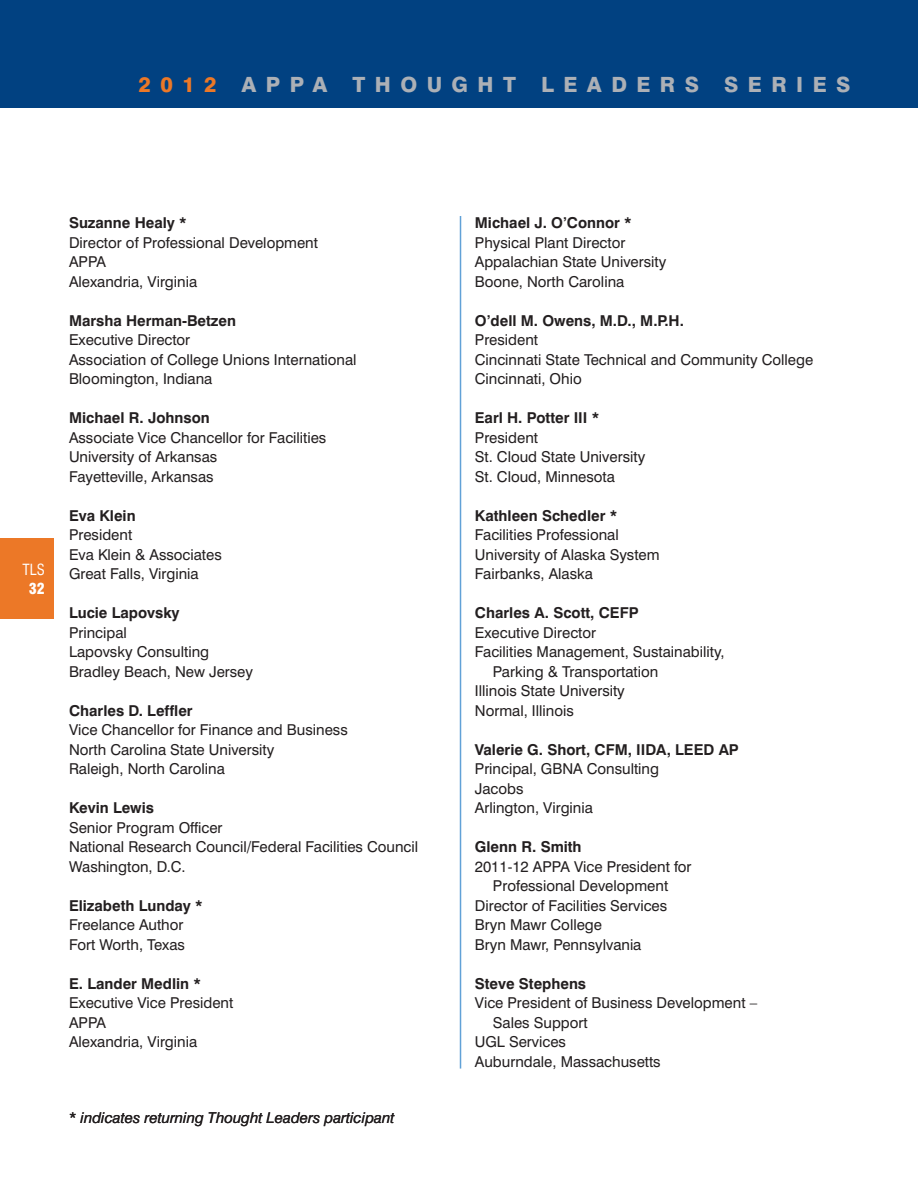
<style>
.page{position:relative;width:918px;height:1188px;background:#fff}
.page>*{position:absolute;margin:0;border:0;box-sizing:border-box;transform-origin:0 0}
.t1{font:800 21px "Swiss 721 BT";letter-spacing:.45em;color:#acb0b6}
.t2{font:15px/19.5px "Swiss 721 BT";color:#231f20}
.t3{font:700 15px "Swiss 721 BT";color:#231f20}
.t4{font:italic 15px "Swiss 721 BT";color:#231f20}
.t5{font:condensed 15px "Swiss 721 BT";color:#fff}
.t6{font:900 condensed 15px "Swiss 721 BT";color:#fff}
.s1{color:#ec7827}
.s2{font-style:normal}
</style>
<div class="page">
<div style="left:0;top:0;width:918px;height:108px;background:#014181"></div>
<div style="left:0;top:538px;width:54px;height:81px;background:#ec7827"></div>
<hr style="left:460px;top:216px;width:1px;height:853px;background:#61a1d7">
<h1 class="t1" style="left:139px;top:77px;width:713px"><span class="s1">2012</span> APPA THOUGHT LEADERS SERIES</h1>
<p class="t5" style="left:23px;top:564px;width:24px">TLS</p>
<p class="t6" style="left:29px;top:583px;width:18px">32</p>
<p class="t3" style="left:69px;top:217px;width:119px">Suzanne Healy *</p>
<p class="t2" style="left:69px;top:234px;width:251px">Director of Professional Development<br>APPA<br>Alexandria, Virginia</p>
<p class="t3" style="left:69px;top:315px;width:168px">Marsha Herman-Betzen</p>
<p class="t2" style="left:69px;top:332px;width:289px">Executive Director<br>Association of College Unions International<br>Bloomington, Indiana</p>
<p class="t3" style="left:69px;top:412px;width:142px">Michael R. Johnson</p>
<p class="t2" style="left:69px;top:429px;width:259px">Associate Vice Chancellor for Facilities<br>University of Arkansas<br>Fayetteville, Arkansas</p>
<p class="t3" style="left:69px;top:510px;width:68px">Eva Klein</p>
<p class="t2" style="left:69px;top:527px;width:154px">President<br>Eva Klein &amp; Associates<br>Great Falls, Virginia</p>
<p class="t3" style="left:69px;top:607px;width:112px">Lucie Lapovsky</p>
<p class="t2" style="left:69px;top:624px;width:186px">Principal<br>Lapovsky Consulting<br>Bradley Beach, New Jersey</p>
<p class="t3" style="left:69px;top:705px;width:125px">Charles D. Leffler</p>
<p class="t2" style="left:69px;top:722px;width:280px">Vice Chancellor for Finance and Business<br>North Carolina State University<br>Raleigh, North Carolina</p>
<p class="t3" style="left:69px;top:802px;width:87px">Kevin Lewis</p>
<p class="t2" style="left:69px;top:819px;width:351px">Senior Program Officer<br>National Research Council/Federal Facilities Council<br>Washington, D.C.</p>
<p class="t3" style="left:69px;top:900px;width:135px">Elizabeth Lunday *</p>
<p class="t2" style="left:69px;top:917px;width:117px">Freelance Author<br>Fort Worth, Texas</p>
<p class="t3" style="left:69px;top:978px;width:133px">E. Lander Medlin *</p>
<p class="t2" style="left:69px;top:995px;width:166px">Executive Vice President<br>APPA<br>Alexandria, Virginia</p>
<p class="t4" style="left:69px;top:1113px;width:327px"><span class="s2">*</span> indicates returning Thought Leaders participant</p>
<p class="t3" style="left:475px;top:217px;width:158px">Michael J. O’Connor *</p>
<p class="t2" style="left:475px;top:234px;width:193px">Physical Plant Director<br>Appalachian State University<br>Boone, North Carolina</p>
<p class="t3" style="left:475px;top:315px;width:211px">O’dell M. Owens, M.D., M.P.H.</p>
<p class="t2" style="left:475px;top:332px;width:340px">President<br>Cincinnati State Technical and Community College<br>Cincinnati, Ohio</p>
<p class="t3" style="left:475px;top:412px;width:126px">Earl H. Potter III *</p>
<p class="t2" style="left:475px;top:429px;width:172px">President<br>St. Cloud State University<br>St. Cloud, Minnesota</p>
<p class="t3" style="left:475px;top:510px;width:144px">Kathleen Schedler *</p>
<p class="t2" style="left:475px;top:527px;width:186px">Facilities Professional<br>University of Alaska System<br>Fairbanks, Alaska</p>
<p class="t3" style="left:475px;top:607px;width:165px">Charles A. Scott, CEFP</p>
<p class="t2" style="left:475px;top:624px;width:123px">Executive Director</p>
<p class="t2" style="left:475px;top:644px;width:251px">Facilities Management, Sustainability,</p>
<p class="t2" style="left:493px;top:663px;width:167px">Parking &amp; Transportation</p>
<p class="t2" style="left:475px;top:683px;width:152px">Illinois State University</p>
<p class="t2" style="left:475px;top:702px;width:101px">Normal, Illinois</p>
<p class="t3" style="left:475px;top:744px;width:266px">Valerie G. Short, CFM, IIDA, LEED AP</p>
<p class="t2" style="left:475px;top:761px;width:186px">Principal, GBNA Consulting<br>Jacobs<br>Arlington, Virginia</p>
<p class="t3" style="left:475px;top:841px;width:108px">Glenn R. Smith</p>
<p class="t2" style="left:475px;top:858px;width:218px">2011-12 APPA Vice President for</p>
<p class="t2" style="left:493px;top:878px;width:177px">Professional Development</p>
<p class="t2" style="left:475px;top:897px;width:194px">Director of Facilities Services</p>
<p class="t2" style="left:475px;top:917px;width:129px">Bryn Mawr College</p>
<p class="t2" style="left:475px;top:936px;width:168px">Bryn Mawr, Pennsylvania</p>
<p class="t3" style="left:475px;top:978px;width:113px">Steve Stephens</p>
<p class="t2" style="left:475px;top:995px;width:284px">Vice President of Business Development –</p>
<p class="t2" style="left:493px;top:1014px;width:96px">Sales Support</p>
<p class="t2" style="left:475px;top:1034px;width:93px">UGL Services</p>
<p class="t2" style="left:475px;top:1053px;width:187px">Auburndale, Massachusetts</p>
</div>
